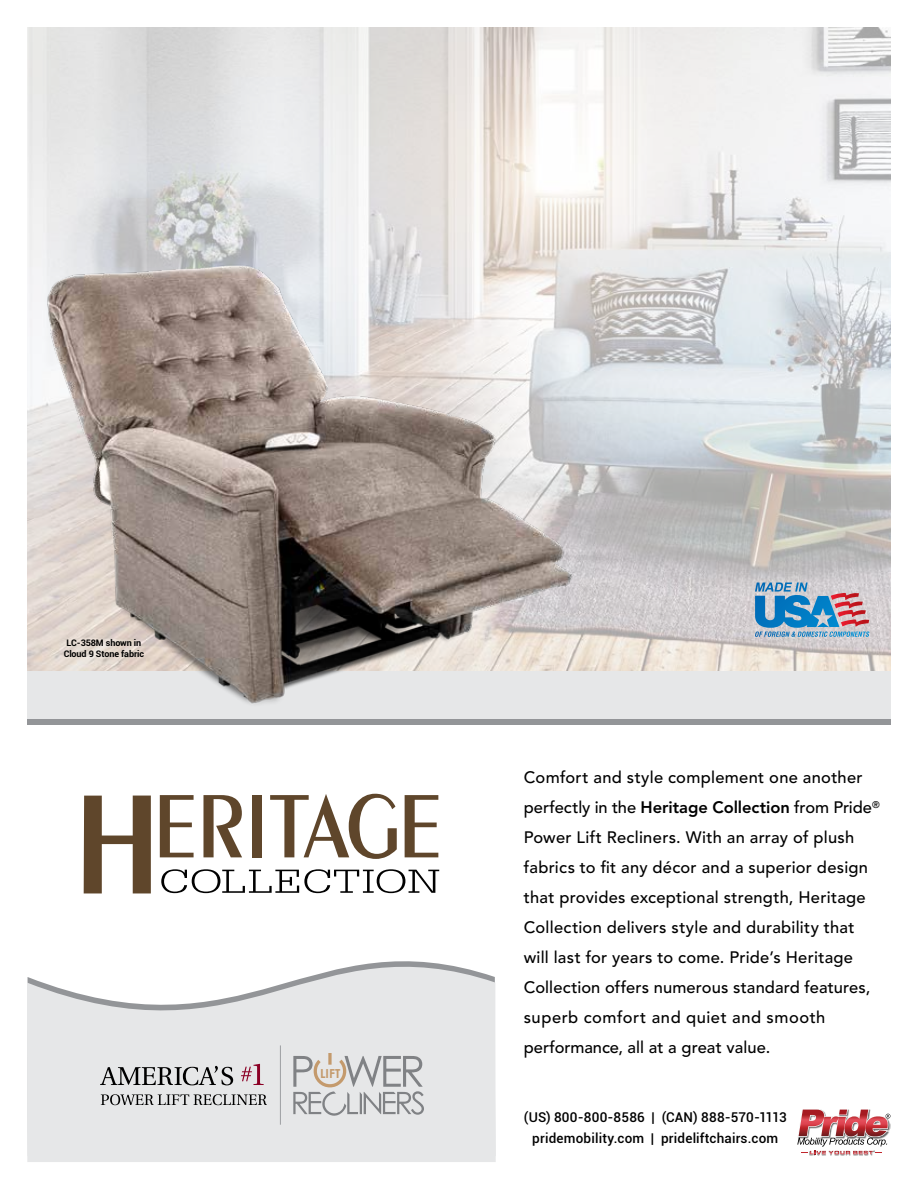
<style>
.page{position:relative;width:918px;height:1188px;background:#fff}
.page>*{position:absolute;margin:0;border:0;box-sizing:border-box;transform-origin:0 0}
.t1{font:500 16.5px/30px "Avenir LT Std";letter-spacing:.015em;color:#000}
.t2{font:500 13.5px/21px "Roboto";letter-spacing:.015em;color:#000;text-align:center}
.t3{font:700 12.45px "Century Gothic";color:#c49a6c}
.t4{font:700 9px/10.8px "Roboto";letter-spacing:-.01em;color:#000}
.s1{font-weight:800}
</style>
<div class="page">
<img style="left:27px;top:27px;width:864px;height:644px">
<svg style="left:161px;top:869px;width:278px;height:24px"></svg>
<svg style="left:84px;top:796px;width:67px;height:97px"></svg>
<svg style="left:160px;top:795px;width:34px;height:62px"></svg>
<svg style="left:203px;top:795px;width:39px;height:62px"></svg>
<div style="left:252px;top:795px;width:10px;height:62px;background:#5f462b"></div>
<svg style="left:270px;top:794px;width:127px;height:65px"></svg>
<svg style="left:405px;top:795px;width:33px;height:62px"></svg>
<div style="left:27px;top:677px;width:864px;height:48px;background:#939598"></div>
<div style="left:27px;top:671px;width:864px;height:48px;background:#e6e7e8"></div>
<svg style="left:755px;top:583px;width:115px;height:54px;background:#85a1be"></svg>
<img style="left:34px;top:228px;width:577px;height:476px">
<svg style="left:27px;top:961px;width:469px;height:201px;background:#e6e7e8"></svg>
<hr style="left:280px;top:1045px;width:1px;height:80px;background:#9d9fa2">
<svg style="left:293px;top:1053px;width:131px;height:63px;background:#ccc"></svg>
<svg style="left:100px;top:1066px;width:133px;height:19px;background:#a4a5a6"></svg>
<svg style="left:241px;top:1064px;width:23px;height:21px"></svg>
<svg style="left:101px;top:1094px;width:166px;height:11px;background:#a5a5a6"></svg>
<img style="left:810px;top:1154px;width:63px;height:1px">
<svg style="left:797px;top:1109px;width:93px;height:45px"></svg>
<p class="t4" style="left:64px;top:637px;width:82px">LC-358M shown in<br>Cloud 9 Stone fabric</p>
<p class="t3" style="left:320px;top:1064px;width:22px">LIFT</p>
<p class="t1" style="left:524px;top:763px;width:357px">Comfort and style complement one another perfectly in the <span class="s1">Heritage Collection</span> from Pride<sup>® </sup>Power Lift Recliners. With an array of plush fabrics to fit any décor and a superior design that provides exceptional strength, Heritage Collection delivers style and durability that will last for years to come. Pride’s Heritage Collection offers numerous standard features, superb comfort and quiet and smooth performance, all at a great value.</p>
<p class="t2" style="left:524px;top:1106px;width:264px">(US) 800-800-8586 | (CAN) 888-570-1113 pridemobility.com | prideliftchairs.com</p>
</div>
